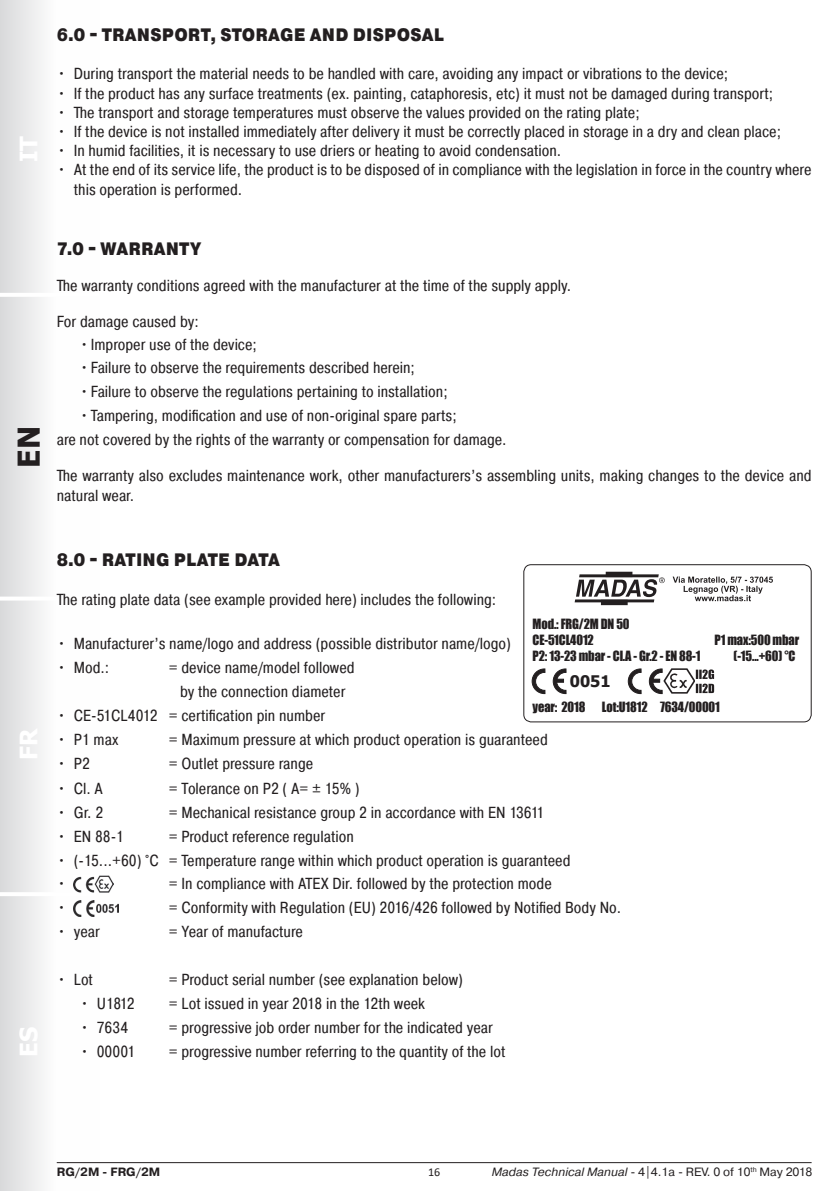
<style>
.page{position:relative;width:840px;height:1191px;background:#fff}
.page>*{position:absolute;margin:0;border:0;box-sizing:border-box;transform-origin:0 0}
.t1{font:700 30px "Tahoma";color:#231f20}
.t2{font:700 24px "Tahoma";color:#fff}
.t3{font:900 18px "Pragmatica Cond";letter-spacing:.01em;color:#231f20}
.t4{font:16px/19.2px "Pragmatica Cond";color:#231f20}
.t5{font:700 16px "Tahoma";color:#231f20}
.t6{font:13px "Impact";letter-spacing:-.01em;color:#231f20;scale:.96 1}
.t7{font:12px "Pragmatica";color:#231f20}
.t8{font:700 12px "Pragmatica";color:#231f20}
.t9{font:12px "Calibri";color:#231f20}
.s1{font-style:italic}
</style>
<div class="page">
<div style="left:0;top:0;width:99px;height:1191px;background:linear-gradient(to right,#dfe0e1,#fff)"></div>
<hr style="left:0;top:892px;width:96px;height:4px;background:#fff">
<hr style="left:0;top:596px;width:99px;height:4px;background:#fff">
<hr style="left:0;top:293px;width:99px;height:4px;background:#fff">
<hr style="left:57px;top:1162px;width:754px;height:1px;background:#231f20">
<img style="left:74px;top:875px;width:40px;height:17px">
<img style="left:74px;top:900px;width:45px;height:16px">
<hr style="left:578px;top:574px;width:80px;height:3px;background:#231f20">
<hr style="left:574px;top:599px;width:80px;height:3px;background:#231f20">
<div style="left:605px;top:572px;width:27px;height:5px;background:#231f20"></div>
<div style="left:600px;top:600px;width:27px;height:5px;background:#231f20"></div>
<svg style="left:576px;top:577px;width:88px;height:20px"></svg>
<svg style="left:672px;top:576px;width:100px;height:25px"></svg>
<div style="left:523px;top:564px;width:288px;height:158px;border:1px solid #231f20;border-radius:7px"></div>
<img style="left:662px;top:669px;width:32px;height:24px">
<svg style="left:552px;top:668px;width:14px;height:26px"></svg>
<svg style="left:531px;top:668px;width:14px;height:26px"></svg>
<svg style="left:648px;top:668px;width:14px;height:26px"></svg>
<svg style="left:627px;top:668px;width:14px;height:26px"></svg>
<svg style="left:695px;top:669px;width:18px;height:24px"></svg>
<h2 class="t2" style="left:12px;top:162px;width:28px;rotate:-90deg">IT</h2>
<p class="t3" style="left:57px;top:23px;width:388px">6.0 - TRANSPORT, STORAGE AND DISPOSAL</p>
<p class="t4" style="left:57px;top:64px;width:672px">• During transport the material needs to be handled with care, avoiding any impact or vibrations to the device;</p>
<p class="t4" style="left:57px;top:83px;width:717px">• If the product has any surface treatments (ex. painting, cataphoresis, etc) it must not be damaged during transport;</p>
<p class="t4" style="left:57px;top:103px;width:584px">• The transport and storage temperatures must observe the values provided on the rating plate;</p>
<p class="t4" style="left:57px;top:122px;width:725px">• If the device is not installed immediately after delivery it must be correctly placed in storage in a dry and clean place;</p>
<p class="t4" style="left:57px;top:141px;width:505px">• In humid facilities, it is necessary to use driers or heating to avoid condensation.</p>
<p class="t4" style="left:74px;top:160px;width:738px;text-indent:-17px">• At the end of its service life, the product is to be disposed of in compliance with the legislation in force in the country where this operation is performed.</p>
<h1 class="t1" style="left:8px;top:467px;width:43px;rotate:-90deg">EN</h1>
<p class="t3" style="left:57px;top:237px;width:146px">7.0 - WARRANTY</p>
<p class="t4" style="left:57px;top:276px;width:515px">The warranty conditions agreed with the manufacturer at the time of the supply apply.</p>
<p class="t4" style="left:57px;top:311px;width:143px">For damage caused by:</p>
<p class="t4" style="left:79px;top:335px;width:179px">•Improper use of the device;</p>
<p class="t4" style="left:79px;top:358px;width:337px">•Failure to observe the requirements described herein;</p>
<p class="t4" style="left:79px;top:381px;width:369px">•Failure to observe the regulations pertaining to installation;</p>
<p class="t4" style="left:79px;top:406px;width:378px">•Tampering, modification and use of non-original spare parts;</p>
<p class="t4" style="left:57px;top:429px;width:451px">are not covered by the rights of the warranty or compensation for damage.</p>
<p class="t4" style="left:57px;top:466px;width:756px">The warranty also excludes maintenance work, other manufacturers’s assembling units, making changes to the device and natural wear.</p>
<h2 class="t2" style="left:12px;top:760px;width:33px;rotate:-90deg">FR</h2>
<h2 class="t2" style="left:12px;top:1056px;width:31px;rotate:-90deg">ES</h2>
<p class="t3" style="left:57px;top:548px;width:224px">8.0 - RATING PLATE DATA</p>
<p class="t4" style="left:57px;top:589px;width:441px">The rating plate data (see example provided here) includes the following:</p>
<p class="t4" style="left:57px;top:633px;width:455px">• Manufacturer’s name/logo and address (possible distributor name/logo)</p>
<p class="t4" style="left:57px;top:657px;width:54px">• Mod.:</p>
<p class="t4" style="left:169px;top:657px;width:187px">= device name/model followed</p>
<p class="t4" style="left:180px;top:681px;width:167px">by the connection diameter</p>
<p class="t4" style="left:57px;top:705px;width:270px">• CE-51CL4012 = certification pin number</p>
<p class="t4" style="left:57px;top:729px;width:63px">• P1 max</p>
<p class="t4" style="left:169px;top:729px;width:380px">= Maximum pressure at which product operation is guaranteed</p>
<p class="t4" style="left:57px;top:753px;width:35px">• P2</p>
<p class="t4" style="left:169px;top:753px;width:146px">= Outlet pressure range</p>
<p class="t4" style="left:57px;top:778px;width:48px">• Cl. A</p>
<p class="t4" style="left:169px;top:778px;width:192px">= Tolerance on P2 ( A= ± 15% )</p>
<p class="t4" style="left:57px;top:802px;width:48px">• Gr. 2</p>
<p class="t4" style="left:169px;top:802px;width:377px">= Mechanical resistance group 2 in accordance with EN 13611</p>
<p class="t4" style="left:57px;top:826px;width:69px">• EN 88-1</p>
<p class="t4" style="left:169px;top:826px;width:186px">= Product reference regulation</p>
<p class="t4" style="left:57px;top:850px;width:515px">• (-15...+60) °C = Temperature range within which product operation is guaranteed</p>
<p class="t4" style="left:57px;top:874px;width:11px">•</p>
<p class="t4" style="left:169px;top:874px;width:384px">= In compliance with ATEX Dir. followed by the protection mode</p>
<p class="t4" style="left:57px;top:898px;width:11px">•</p>
<p class="t4" style="left:169px;top:898px;width:453px">= Conformity with Regulation (EU) 2016/426 followed by Notified Body No.</p>
<p class="t4" style="left:57px;top:922px;width:45px">• year</p>
<p class="t4" style="left:169px;top:922px;width:135px">= Year of manufacture</p>
<p class="t4" style="left:57px;top:970px;width:38px">• Lot</p>
<p class="t4" style="left:169px;top:970px;width:295px">= Product serial number (see explanation below)</p>
<p class="t4" style="left:80px;top:994px;width:56px">• U1812</p>
<p class="t4" style="left:169px;top:994px;width:257px">= Lot issued in year 2018 in the 12th week</p>
<p class="t4" style="left:80px;top:1018px;width:50px">• 7634</p>
<p class="t4" style="left:169px;top:1018px;width:325px">= progressive job order number for the indicated year</p>
<p class="t4" style="left:80px;top:1042px;width:57px">• 00001</p>
<p class="t4" style="left:169px;top:1042px;width:338px">= progressive number referring to the quantity of the lot</p>
<p class="t6" style="left:532px;top:614px;width:102px">Mod.: FRG/2M DN 50</p>
<p class="t6" style="left:532px;top:629px;width:65px">CE-51CL4012</p>
<p class="t6" style="left:714px;top:629px;width:89px">P1 max:500 mbar</p>
<p class="t6" style="left:532px;top:645px;width:176px">P2: 13-23 mbar - Cl.A - Gr.2 - EN 88-1</p>
<p class="t6" style="left:733px;top:645px;width:66px">(-15...+60) °C</p>
<p class="t5" style="left:569px;top:670px;width:42px">0051</p>
<p class="t6" style="left:532px;top:696px;width:56px">year: 2018</p>
<p class="t6" style="left:601px;top:696px;width:124px">Lot:U1812 7634/00001</p>
<p class="t8" style="left:57px;top:1164px;width:105px">RG/2M - FRG/2M</p>
<p class="t7" style="left:491px;top:1164px;width:322px"><span class="s1">Madas Technical Manual</span> - 4|4.1a - REV. 0 of 10<sup>th</sup> May 2018</p>
<p class="t9" style="left:428px;top:1163px;width:14px">16</p>
</div>
